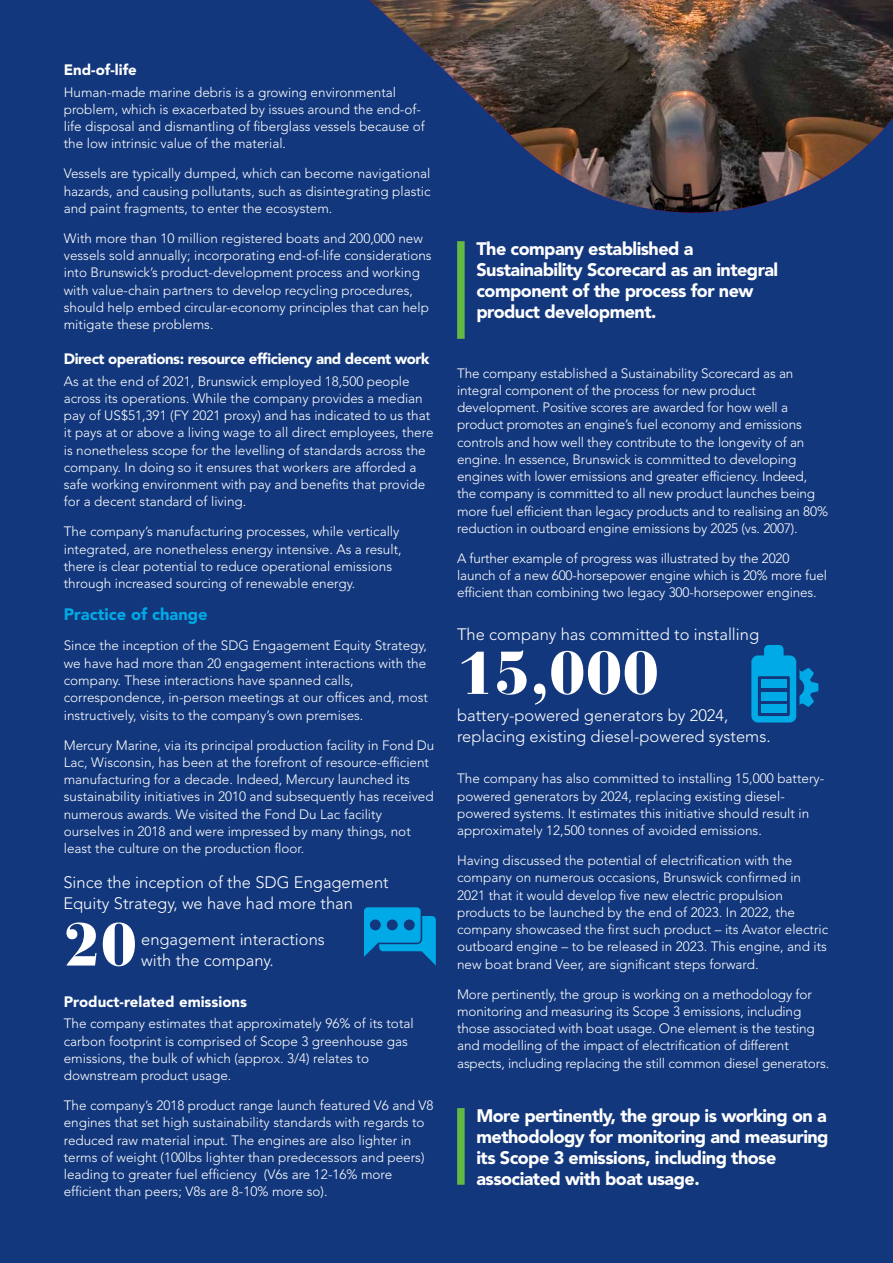
<style>
.page{position:relative;width:893px;height:1263px;background:#12377c}
.page>*{position:absolute;margin:0;border:0;box-sizing:border-box;transform-origin:0 0}
.t1{font:900 60px "Bauer Bodoni Std";color:#fff}
.t2{font:900 18px/21px "Avenir LT Std";letter-spacing:-.03em;color:#fff}
.t3{font:300 16.5px/21px "Avenir LT Std";color:#fff}
.t4{font:900 16.5px "Avenir LT Std";color:#00aae7}
.t5{font:900 15px "Avenir LT Std";letter-spacing:-.03em;color:#fff}
.t6{font:900 15px "Avenir LT Std";color:#fff}
.t7{font:300 13.5px/17.2px "Avenir LT Std";color:#fff}
</style>
<div class="page">
<img style="left:369px;top:0;width:524px;height:213px">
<div style="left:457px;top:241px;width:8px;height:98px;background:#62ba45"></div>
<div style="left:457px;top:1108px;width:8px;height:77px;background:#62ba45"></div>
<svg style="left:751px;top:645px;width:67px;height:77px"></svg>
<svg style="left:364px;top:907px;width:72px;height:58px"></svg>
<p class="t6" style="left:64px;top:61px;width:75px">End-of-life</p>
<p class="t7" style="left:64px;top:83px;width:363px">Human-made marine debris is a growing environmental problem, which is exacerbated by issues around the end-of&shy;life disposal and dismantling of fiberglass vessels because of the low intrinsic value of the material.</p>
<p class="t7" style="left:64px;top:165px;width:368px;text-align:justify">Vessels are typically dumped, which can become navigational hazards, and causing pollutants, such as disintegrating plastic and paint fragments, to enter the ecosystem.</p>
<p class="t7" style="left:64px;top:230px;width:369px">With more than 10 million registered boats and 200,000 new vessels sold annually; incorporating end-of-life considerations into Brunswick’s product-development process and working with value-chain partners to develop recycling procedures, should help embed circular-economy principles that can help mitigate these problems.</p>
<p class="t5" style="left:64px;top:350px;width:367px">Direct operations: resource efficiency and decent work</p>
<p class="t7" style="left:64px;top:372px;width:371px">As at the end of 2021, Brunswick employed 18,500 people across its operations. While the company provides a median pay of US$51,391 (FY 2021 proxy) and has indicated to us that it pays at or above a living wage to all direct employees, there is nonetheless scope for the levelling of standards across the company. In doing so it ensures that workers are afforded a safe working environment with pay and benefits that provide for a decent standard of living.</p>
<p class="t7" style="left:64px;top:523px;width:339px">The company’s manufacturing processes, while vertically integrated, are nonetheless energy intensive. As a result, there is clear potential to reduce operational emissions through increased sourcing of renewable energy.</p>
<p class="t4" style="left:64px;top:605px;width:145px">Practice of change</p>
<p class="t7" style="left:64px;top:637px;width:366px">Since the inception of the SDG Engagement Equity Strategy, we have had more than 20 engagement interactions with the company. These interactions have spanned calls, correspondence, in-person meetings at our offices and, most instructively, visits to the company’s own premises.</p>
<p class="t7" style="left:64px;top:736px;width:372px">Mercury Marine, via its principal production facility in Fond Du Lac, Wisconsin, has been at the forefront of resource-efficient manufacturing for a decade. Indeed, Mercury launched its sustainability initiatives in 2010 and subsequently has received numerous awards. We visited the Fond Du Lac facility ourselves in 2018 and were impressed by many things, not least the culture on the production floor.</p>
<p class="t3" style="left:63px;top:872px;width:327px">Since the inception of the SDG Engagement<br>Equity Strategy, we have had more than</p>
<p class="t3" style="left:141px;top:928px;width:185px">engagement interactions</p>
<h1 class="t1" style="left:64px;top:908px;width:75px">20</h1>
<p class="t3" style="left:141px;top:949px;width:134px">with the company.</p>
<p class="t6" style="left:64px;top:992px;width:185px">Product-related emissions</p>
<p class="t7" style="left:64px;top:1015px;width:351px">The company estimates that approximately 96% of its total carbon footprint is comprised of Scope 3 greenhouse gas emissions, the bulk of which (approx. 3/4) relates to downstream product usage.</p>
<p class="t7" style="left:64px;top:1097px;width:371px">The company’s 2018 product range launch featured V6 and V8 engines that set high sustainability standards with regards to reduced raw material input. The engines are also lighter in terms of weight (100lbs lighter than predecessors and peers) leading to greater fuel efficiency (V6s are 12-16% more efficient than peers; V8s are 8-10% more so).</p>
<h2 class="t2" style="left:476px;top:238px;width:303px">The company established a<br>Sustainability Scorecard as an integral component of the process for new product development.</h2>
<p class="t7" style="left:457px;top:364px;width:372px">The company established a Sustainability Scorecard as an integral component of the process for new product development. Positive scores are awarded for how well a product promotes an engine’s fuel economy and emissions controls and how well they contribute to the longevity of an engine. In essence, Brunswick is committed to developing engines with lower emissions and greater efficiency. Indeed, the company is committed to all new product launches being more fuel efficient than legacy products and to realising an 80% reduction in outboard engine emissions by 2025 (vs. 2007).</p>
<p class="t7" style="left:457px;top:550px;width:371px">A further example of progress was illustrated by the 2020 launch of a new 600-horsepower engine which is 20% more fuel efficient than combining two legacy 300-horsepower engines.</p>
<p class="t3" style="left:457px;top:623px;width:303px">The company has committed to installing</p>
<h1 class="t1" style="left:457px;top:636px;width:203px">15,000</h1>
<p class="t3" style="left:457px;top:705px;width:315px">battery-powered generators by 2024, replacing existing diesel-powered systems.</p>
<p class="t7" style="left:457px;top:770px;width:369px">The company has also committed to installing 15,000 battery&shy;powered generators by 2024, replacing existing diesel&shy;powered systems. It estimates this initiative should result in approximately 12,500 tonnes of avoided emissions.</p>
<p class="t7" style="left:457px;top:852px;width:373px">Having discussed the potential of electrification with the company on numerous occasions, Brunswick confirmed in 2021 that it would develop five new electric propulsion products to be launched by the end of 2023. In 2022, the company showcased the first such product – its Avator electric outboard engine – to be released in 2023. This engine, and its new boat brand Veer, are significant steps forward.</p>
<p class="t7" style="left:457px;top:985px;width:374px">More pertinently, the group is working on a methodology for monitoring and measuring its Scope 3 emissions, including those associated with boat usage. One element is the testing and modelling of the impact of electrification of different aspects, including replacing the still common diesel generators.</p>
<h2 class="t2" style="left:476px;top:1105px;width:354px">More pertinently, the group is working on a methodology for monitoring and measuring its Scope 3 emissions, including those associated with boat usage.</h2>
</div>
